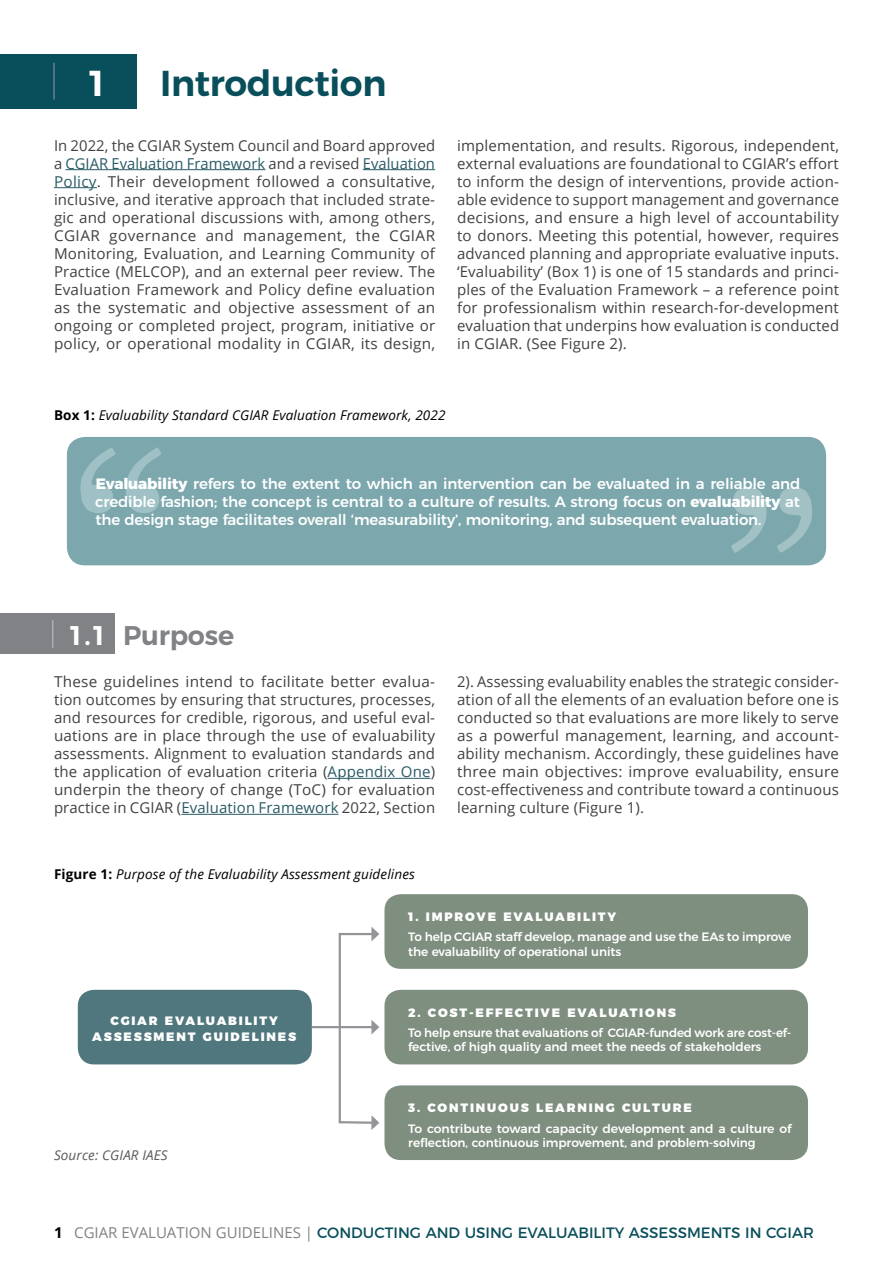
<style>
.page{position:relative;width:893px;height:1263px;background:#fff}
.page>*{position:absolute;margin:0;border:0;box-sizing:border-box;transform-origin:0 0}
.t1{font:600 36px "Montserrat";letter-spacing:-.01em;color:#094f5b}
.t2{font:600 36px "Montserrat";color:#fff}
.t3{font:600 27px "Montserrat";letter-spacing:-.01em;color:#808285}
.t4{font:600 27px "Montserrat";color:#fff}
.t5{font:15px/18px "Open Sans";letter-spacing:.01em;color:#414042;text-align:justify}
.t6{font:500 15px/18px "Montserrat";letter-spacing:-.01em;color:#fff;text-align:justify}
.t7{font:15px "Montserrat";color:#094f5b}
.t8{font:15px "Open Sans";color:#808285}
.t9{font:italic 13.5px "Open Sans";letter-spacing:.01em;color:#000}
.t10{font:italic 13.5px "Open Sans";letter-spacing:.01em;color:#58595b}
.t11{font:500 12.15px/14.5px "Montserrat";letter-spacing:-.01em;color:#fff}
.t12{font:900 12.15px/16.2px "Montserrat";letter-spacing:.15em;color:#fff;text-align:center}
.s1{color:#295a65}
.s2{font-weight:700;font-style:normal}
.s3{font-weight:800}
.s4{font-weight:700;color:#000}
.s5{font-family:"Open Sans";color:#808285}
</style>
<div class="page">
<div style="left:0;top:54px;width:136px;height:54px;background:#094f5b"></div>
<hr style="left:65px;top:169px;width:200px;height:1px;background:#295a65">
<hr style="left:363px;top:169px;width:72px;height:1px;background:#295a65">
<hr style="left:54px;top:187px;width:43px;height:1px;background:#295a65">
<hr style="left:53px;top:63px;width:2px;height:37px;background:#67818b">
<div style="left:67px;top:437px;width:759px;height:128px;background:#7ba7ad;border-radius:18px"></div>
<svg style="left:126px;top:447px;width:35px;height:66px"></svg>
<svg style="left:80px;top:448px;width:36px;height:65px"></svg>
<hr style="left:328px;top:778px;width:103px;height:1px;background:#295a65">
<hr style="left:181px;top:814px;width:158px;height:1px;background:#295a65">
<div style="left:78px;top:990px;width:234px;height:74px;background:#50777d;border-radius:16px"></div>
<div style="left:384px;top:894px;width:424px;height:75px;background:#7e8e7f;border-radius:16px"></div>
<div style="left:384px;top:990px;width:424px;height:74px;background:#7e8e7f;border-radius:16px"></div>
<div style="left:384px;top:1085px;width:424px;height:75px;background:#7e8e7f;border-radius:16px"></div>
<hr style="left:312px;top:1026px;width:61px;height:2px;background:#939598">
<svg style="left:338px;top:927px;width:41px;height:203px"></svg>
<div style="left:0;top:614px;width:114px;height:40px;background:#808285"></div>
<svg style="left:52px;top:620px;width:1px;height:28px"></svg>
<svg style="left:731px;top:487px;width:36px;height:66px"></svg>
<svg style="left:777px;top:487px;width:35px;height:66px"></svg>
<h1 class="t2" style="left:86px;top:54px;width:24px">1</h1>
<h1 class="t1" style="left:160px;top:54px;width:228px">Introduction</h1>
<p class="t5" style="left:54px;top:136px;width:383px">In 2022, the CGIAR System Council and Board approved a <span class="s1">CGIAR Evaluation Framework</span> and a revised <span class="s1">Evaluation Policy</span>. Their development followed a consultative, inclusive, and iterative approach that included strate&shy;gic and operational discussions with, among others, CGIAR governance and management, the CGIAR Monitoring, Evaluation, and Learning Community of Practice (MELCOP), and an external peer review. The Evaluation Framework and Policy define evaluation as the systematic and objective assessment of an ongoing or completed project, program, initiative or policy, or operational modality in CGIAR, its design,</p>
<p class="t5" style="left:457px;top:136px;width:383px">implementation, and results. Rigorous, independent, external evaluations are foundational to CGIAR’s effort to inform the design of interventions, provide action&shy;able evidence to support management and governance decisions, and ensure a high level of accountability to donors. Meeting this potential, however, requires advanced planning and appropriate evaluative inputs. ‘Evaluability’ (Box 1) is one of 15 standards and princi&shy;ples of the Evaluation Framework – a reference point for professionalism within research-for-development evaluation that underpins how evaluation is conducted in CGIAR. (See Figure 2).</p>
<p class="t9" style="left:54px;top:406px;width:393px"><span class="s2">Box 1:</span> Evaluability Standard CGIAR Evaluation Framework, 2022</p>
<p class="t6" style="left:95px;top:474px;width:707px"><span class="s3">Evaluability</span> refers to the extent to which an intervention can be evaluated in a reliable and credible fashion; the concept is central to a culture of results. A strong focus on <span class="s3">evaluability</span> at the design stage facilitates overall ‘measurability’, monitoring, and subsequent evaluation.</p>
<h2 class="t4" style="left:68px;top:613px;width:41px">1.1</h2>
<h2 class="t3" style="left:123px;top:613px;width:112px">Purpose</h2>
<p class="t5" style="left:54px;top:672px;width:383px">These guidelines intend to facilitate better evalua&shy;tion outcomes by ensuring that structures, processes, and resources for credible, rigorous, and useful eval&shy;uations are in place through the use of evaluability assessments. Alignment to evaluation standards and the application of evaluation criteria (<span class="s1">Appendix One</span>) underpin the theory of change (ToC) for evaluation practice in CGIAR (<span class="s1">Evaluation Framework</span> 2022, Section</p>
<p class="t5" style="left:457px;top:672px;width:383px">2). Assessing evaluability enables the strategic consider&shy;ation of all the elements of an evaluation before one is conducted so that evaluations are more likely to serve as a powerful management, learning, and account&shy;ability mechanism. Accordingly, these guidelines have three main objectives: improve evaluability, ensure cost-effectiveness and contribute toward a continuous learning culture (Figure 1).</p>
<p class="t9" style="left:54px;top:865px;width:362px"><span class="s2">Figure 1:</span> Purpose of the Evaluability Assessment guidelines</p>
<p class="t12" style="left:92px;top:1011px;width:205px">CGIAR EVALUABILITY<br>ASSESSMENT GUIDELINES</p>
<p class="t10" style="left:54px;top:1146px;width:115px">Source: CGIAR IAES</p>
<p class="t12" style="left:408px;top:908px;width:210px">1. IMPROVE EVALUABILITY</p>
<p class="t11" style="left:408px;top:929px;width:385px">To help CGIAR staff develop, manage and use the EAs to improve the evaluability of operational units</p>
<p class="t12" style="left:408px;top:1003px;width:269px">2. COST-EFFECTIVE EVALUATIONS</p>
<p class="t11" style="left:408px;top:1024px;width:385px">To help ensure that evaluations of CGIAR-funded work are cost-ef&shy;fective, of high quality and meet the needs of stakeholders</p>
<p class="t12" style="left:408px;top:1099px;width:139px">3. CONTINUOUS LEAR</p>
<p class="t12" style="left:577px;top:1099px;width:106px">NING CULTURE</p>
<p class="t11" style="left:408px;top:1120px;width:385px">To contribute toward capacity development and a culture of reflection, continuous improvement, and problem-solving</p>
<p class="t8" style="left:54px;top:1222px;width:30px"><span class="s4">1</span> cgiar</p>
<p class="t8" style="left:121px;top:1222px;width:10px">evaluati</p>
<p class="t8" style="left:189px;top:1222px;width:37px">on guidelines</p>
<p class="t7" style="left:305px;top:1221px;width:511px"><span class="s5">|</span> CONDUCTING AND USING EVALUABILITY ASSESSMENTS IN CGIAR</p>
</div>
